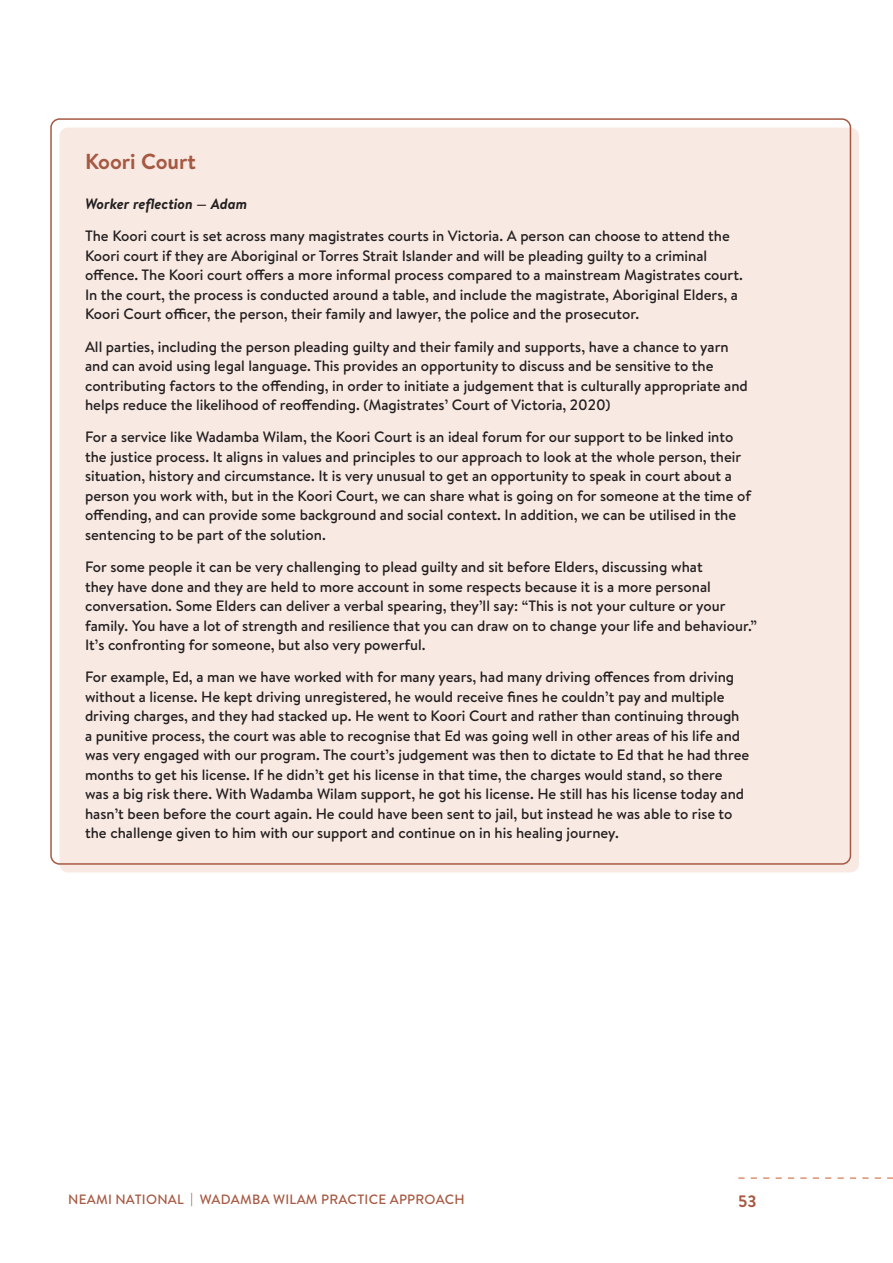
<style>
.page{position:relative;width:893px;height:1263px;background:#fff}
.page>*{position:absolute;margin:0;border:0;box-sizing:border-box;transform-origin:0 0}
.H2_-_Worker_Reflecti{font:700 21.75px "Brandon Text";color:#a65942}
.t1{font:700 16.5px "Brandon Text";color:#a65942}
.Worker_Reflection{font:500 15px/19.5px "Brandon Text";color:#231f20}
.Worker_Reflection-2{font:italic 700 15px "Brandon Text";color:#231f20}
.t2{font:500 13.5px "Brandon Text";letter-spacing:.02em;color:#a65942}
</style>
<div class="page">
<div style="left:60px;top:128px;width:799px;height:744px;background:#f8e9e2;border-radius:9px"></div>
<svg style="left:738px;top:1177px;width:155px;height:2px"></svg>
<p class="H2_-_Worker_Reflecti" style="left:85px;top:146px;width:113px">Koori Court</p>
<p class="Worker_Reflection-2" style="left:85px;top:193px;width:164px">Worker reflection — Adam</p>
<p class="Worker_Reflection" style="left:85px;top:226px;width:658px">The Koori court is set across many magistrates courts in Victoria. A person can choose to attend the Koori court if they are Aboriginal or Torres Strait Islander and will be pleading guilty to a criminal offence. The Koori court offers a more informal process compared to a mainstream Magistrates court.<br>In the court, the process is conducted around a table, and include the magistrate, Aboriginal Elders, a Koori Court officer, the person, their family and lawyer, the police and the prosecutor.</p>
<p class="Worker_Reflection" style="left:85px;top:336px;width:664px">All parties, including the person pleading guilty and their family and supports, have a chance to yarn and can avoid using legal language. This provides an opportunity to discuss and be sensitive to the contributing factors to the offending, in order to initiate a judgement that is culturally appropriate and helps reduce the likelihood of reoffending. (Magistrates’ Court of Victoria, 2020)</p>
<p class="Worker_Reflection" style="left:85px;top:427px;width:667px">For a service like Wadamba Wilam, the Koori Court is an ideal forum for our support to be linked into the justice process. It aligns in values and principles to our approach to look at the whole person, their situation, history and circumstance. It is very unusual to get an opportunity to speak in court about a person you work with, but in the Koori Court, we can share what is going on for someone at the time of offending, and can provide some background and social context. In addition, we can be utilised in the sentencing to be part of the solution.</p>
<p class="Worker_Reflection" style="left:85px;top:557px;width:673px">For some people it can be very challenging to plead guilty and sit before Elders, discussing what<br>they have done and they are held to more account in some respects because it is a more personal conversation. Some Elders can deliver a verbal spearing, they’ll say: “This is not your culture or your family. You have a lot of strength and resilience that you can draw on to change your life and behaviour.” It’s confronting for someone, but also very powerful.</p>
<p class="Worker_Reflection" style="left:85px;top:667px;width:666px">For example, Ed, a man we have worked with for many years, had many driving offences from driving without a license. He kept driving unregistered, he would receive fines he couldn’t pay and multiple driving charges, and they had stacked up. He went to Koori Court and rather than continuing through a punitive process, the court was able to recognise that Ed was going well in other areas of his life and was very engaged with our program. The court’s judgement was then to dictate to Ed that he had three months to get his license. If he didn’t get his license in that time, the charges would stand, so there was a big risk there. With Wadamba Wilam support, he got his license. He still has his license today and hasn’t been before the court again. He could have been sent to jail, but instead he was able to rise to the challenge given to him with our support and continue on in his healing journey.</p>
<p class="t2" style="left:68px;top:1190px;width:398px">NEAMI NATIONAL | WADAMBA WILAM PRACTICE APPROACH</p>
<p class="t1" style="left:738px;top:1189px;width:20px">53</p>
</div>
